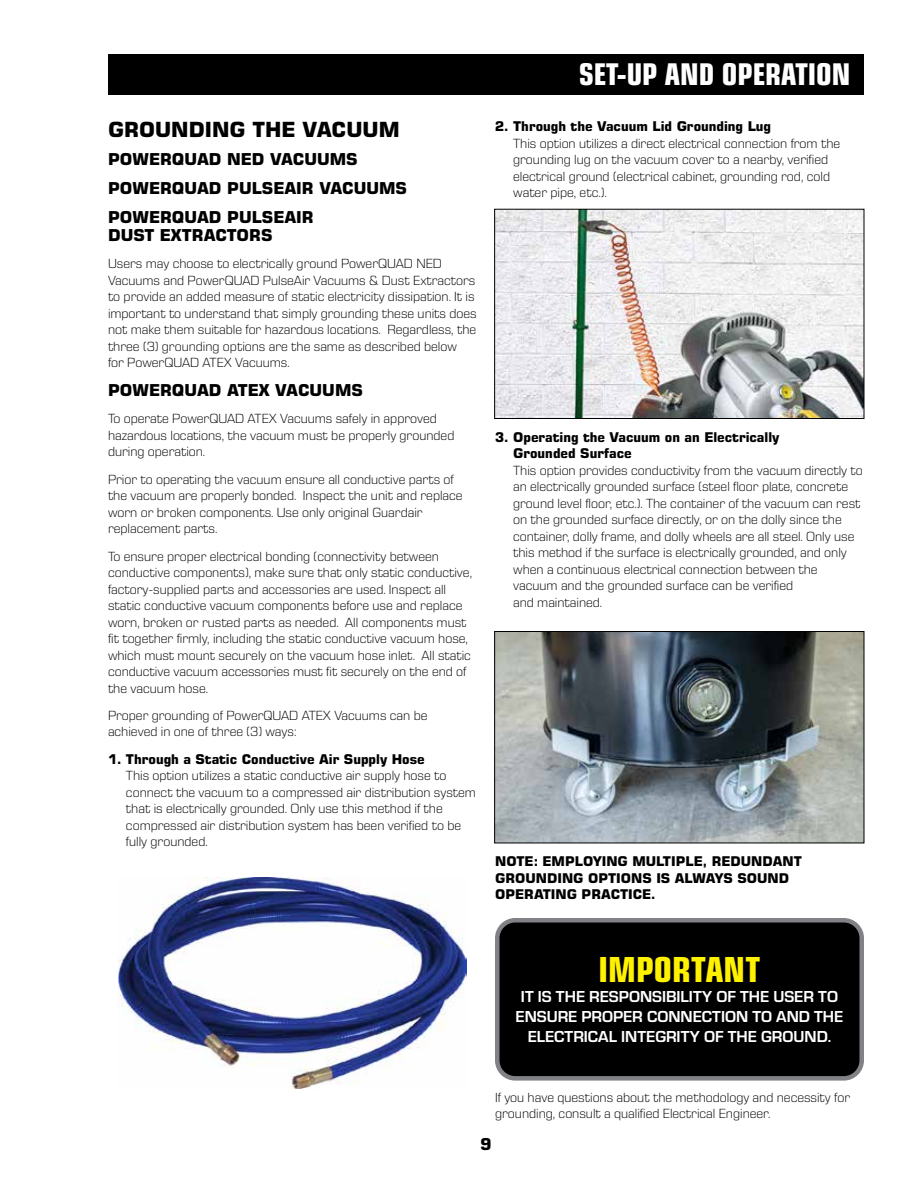
<style>
.page{position:relative;width:918px;height:1188px;background:#fff}
.page>*{position:absolute;margin:0;border:0;box-sizing:border-box;transform-origin:0 0}
.t1{font:37.5px "Eurostile Con Hea";color:#fff200}
.t2{font:700 condensed 30px "Eurostile LT Pro";color:#fff}
.t3{font:700 21px "Eurostile LT Pro";color:#000}
.t4{font:700 16.5px/28.8px "Eurostile LT Pro";color:#000}
.t5{font:700 16.5px/19.8px "Eurostile";color:#fff;text-align:center}
.t6{font:300 13.5px/16.5px "Eurostile Next Pro";color:#000}
.t7{font:700 13.5px/16.5px "Eurostile LT Pro";color:#000}
</style>
<div class="page">
<div style="left:108px;top:54px;width:756px;height:40px;background:#000"></div>
<img style="left:119px;top:878px;width:348px;height:211px">
<img style="left:496px;top:211px;width:366px;height:206px">
<div style="left:494px;top:209px;width:370px;height:210px;border:1px solid #000"></div>
<img style="left:496px;top:633px;width:366px;height:208px">
<div style="left:494px;top:631px;width:370px;height:212px;border:1px solid #000"></div>
<div style="left:497px;top:920px;width:365px;height:158px;background:#000;border-radius:18px"></div>
<div style="left:495px;top:918px;width:369px;height:163px;border:4px solid #808285;border-radius:18px"></div>
<h3 class="t3" style="left:108px;top:116px;width:293px">GROUNDING THE VACUUM</h3>
<p class="t4" style="left:108px;top:145px;width:301px">POWERQUAD NED VACUUMS<br>POWERQUAD PULSEAIR VACUUMS<br>POWERQUAD PULSEAIR</p>
<p class="t4" style="left:108px;top:221px;width:166px">DUST EXTRACTORS</p>
<p class="t6" style="left:108px;top:256px;width:370px">Users may choose to electrically ground PowerQUAD NED Vacuums and PowerQUAD PulseAir Vacuums &amp; Dust Extractors to provide an added measure of static electricity dissipation. It is important to understand that simply grounding these units does not make them suitable for hazardous locations. Regardless, the three (3) grounding options are the same as described below<br>for PowerQUAD ATEX Vacuums.</p>
<p class="t4" style="left:108px;top:376px;width:256px">POWERQUAD ATEX VACUUMS</p>
<p class="t6" style="left:108px;top:411px;width:348px">To operate PowerQUAD ATEX Vacuums safely in approved hazardous locations, the vacuum must be properly grounded during operation.</p>
<p class="t6" style="left:108px;top:471px;width:356px">Prior to operating the vacuum ensure all conductive parts of the vacuum are properly bonded. Inspect the unit and replace worn or broken components. Use only original Guardair replacement parts.</p>
<p class="t6" style="left:108px;top:548px;width:366px">To ensure proper electrical bonding (connectivity between conductive components), make sure that only static conductive, factory-supplied parts and accessories are used. Inspect all static conductive vacuum components before use and replace worn, broken or rusted parts as needed. All components must fit together firmly, including the static conductive vacuum hose, which must mount securely on the vacuum hose inlet. All static conductive vacuum accessories must fit securely on the end of the vacuum hose.</p>
<p class="t6" style="left:108px;top:707px;width:321px">Proper grounding of PowerQUAD ATEX Vacuums can be achieved in one of three (3) ways:</p>
<p class="t7" style="left:108px;top:750px;width:318px">1. Through a Static Conductive Air Supply Hose</p>
<p class="t6" style="left:126px;top:767px;width:351px">This option utilizes a static conductive air supply hose to connect the vacuum to a compressed air distribution system that is electrically grounded. Only use this method if the compressed air distribution system has been verified to be fully grounded.</p>
<h2 class="t2" style="left:579px;top:56px;width:273px">SET-UP AND OPERATION</h2>
<p class="t7" style="left:495px;top:118px;width:278px">2. Through the Vacuum Lid Grounding Lug</p>
<p class="t6" style="left:513px;top:135px;width:329px">This option utilizes a direct electrical connection from the grounding lug on the vacuum cover to a nearby, verified electrical ground (electrical cabinet, grounding rod, cold water pipe, etc.).</p>
<p class="t7" style="left:513px;top:429px;width:268px;text-indent:-18px">3. Operating the Vacuum on an Electrically<br>Grounded Surface</p>
<p class="t6" style="left:513px;top:462px;width:351px">This option provides conductivity from the vacuum directly to an electrically grounded surface (steel floor plate, concrete ground level floor, etc.). The container of the vacuum can rest on the grounded surface directly, or on the dolly since the container, dolly frame, and dolly wheels are all steel. Only use this method if the surface is electrically grounded, and only when a continuous electrical connection between the vacuum and the grounded surface can be verified<br>and maintained.</p>
<p class="t7" style="left:495px;top:853px;width:308px">NOTE: EMPLOYING MULTIPLE, REDUNDANT<br>GROUNDING OPTIONS IS ALWAYS SOUND<br>OPERATING PRACTICE.</p>
<h1 class="t1" style="left:599px;top:943px;width:163px">IMPORTANT</h1>
<p class="t5" style="left:516px;top:985px;width:329px">IT IS THE RESPONSIBILITY OF THE USER TO<br>ENSURE PROPER CONNECTION TO AND THE<br>ELECTRICAL INTEGRITY OF THE GROUND.</p>
<p class="t6" style="left:495px;top:1089px;width:356px">If you have questions about the methodology and necessity for grounding, consult a qualified Electrical Engineer.</p>
<p class="t4" style="left:480px;top:1130px;width:13px">9</p>
</div>
